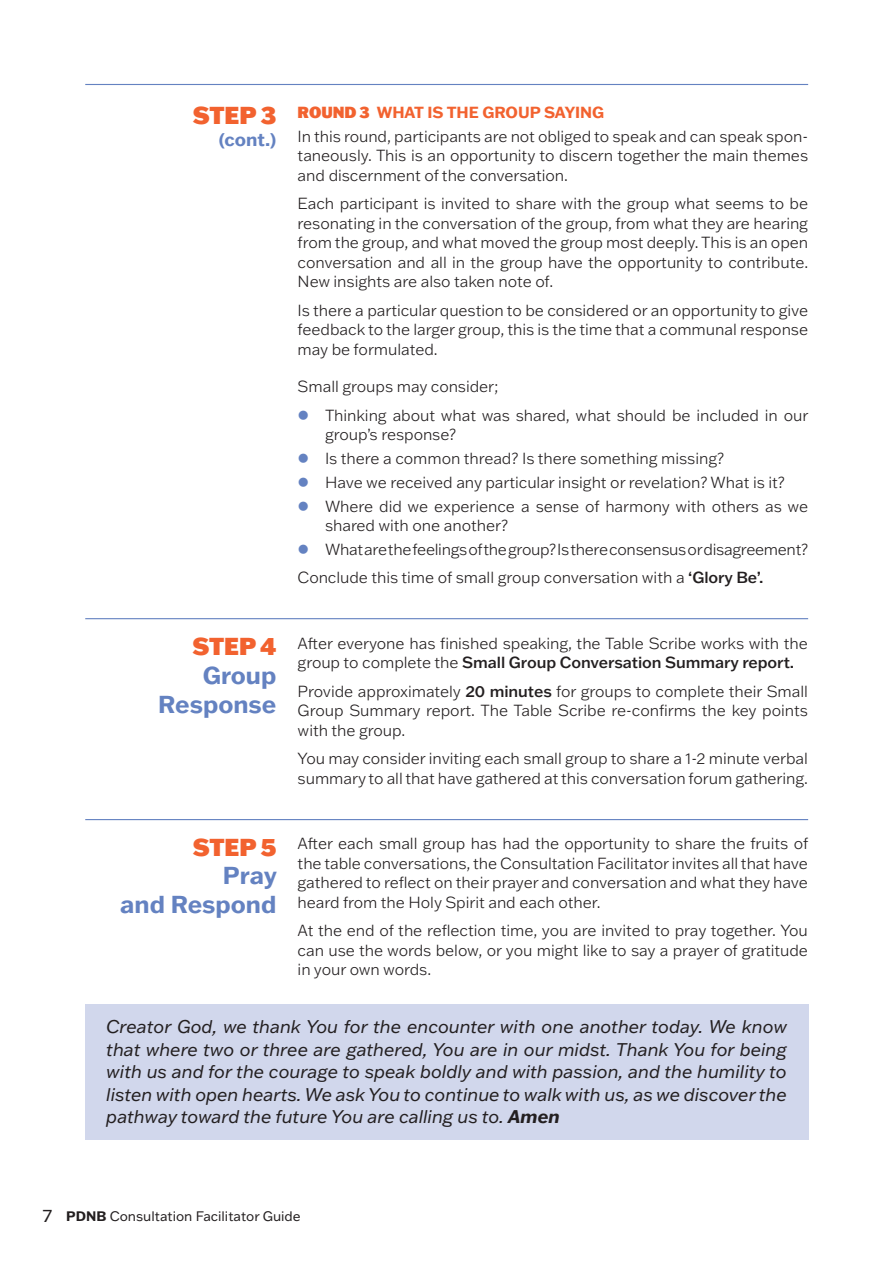
<style>
.page{position:relative;width:893px;height:1263px;background:#fff}
.page>*{position:absolute;margin:0;border:0;box-sizing:border-box;transform-origin:0 0}
.t1{font:700 24px/28.8px "Franklin Gothic ATF";color:#6482c1;text-align:right}
.t2{font:900 24px "Franklin Gothic ATF";color:#f2622f}
.t3{font:italic 18px/22.5px "Franklin Gothic ATF";letter-spacing:-.005em;color:#231f20;text-align:justify}
.t4{font:700 18px "Franklin Gothic ATF";color:#6482c1}
.t5{font:300 15.75px/19.5px "Franklin Gothic ATF";letter-spacing:-.005em;color:#231f20}
.t6{font:13.5px "Franklin Gothic ATF";color:#231f20}
.s1{font-weight:900;color:#f2622f}
.s2{font-weight:700;color:#f2622f}
.s3{color:#6482c1}
.s4{font-weight:500}
.s5{font-weight:700}
.s6{font-size:18px}
</style>
<div class="page">
<hr style="left:85px;top:618px;width:723px;height:1px;background:#6482c1">
<hr style="left:85px;top:819px;width:723px;height:1px;background:#6482c1">
<hr style="left:85px;top:84px;width:723px;height:1px;background:#6482c1">
<div style="left:85px;top:1004px;width:723px;height:135px;background:#d1d7ec"></div>
<h1 class="t2" style="left:193px;top:99px;width:85px">STEP 3</h1>
<p class="t4" style="left:219px;top:127px;width:59px">(cont.)</p>
<p class="t5" style="left:298px;top:100px;width:512px;line-height:23.7px"><span class="s1">ROUND 3</span> <span class="s2">WHAT IS THE GROUP SAYING<br></span>In this round, participants are not obliged to speak and can speak spon-</p>
<p class="t5" style="left:298px;top:146px;width:512px">taneously. This is an opportunity to discern together the main themes and discernment of the conversation.</p>
<p class="t5" style="left:298px;top:194px;width:512px;text-align:justify">Each participant is invited to share with the group what seems to be resonating in the conversation of the group, from what they are hearing from the group, and what moved the group most deeply. This is an open conversation and all in the group have the opportunity to contribute.<br>New insights are also taken note of.</p>
<p class="t5" style="left:298px;top:300px;width:512px;text-align:justify">Is there a particular question to be considered or an opportunity to give feedback to the larger group, this is the time that a communal response may be formulated.</p>
<p class="t5" style="left:298px;top:377px;width:202px">Small groups may consider;</p>
<p class="t5" style="left:325px;top:405px;width:485px;text-indent:-27px"><span class="s3">●</span> Thinking about what was shared, what should be included in our group’s response?</p>
<p class="t5" style="left:298px;top:448px;width:428px"><span class="s3">●</span> Is there a common thread? Is there something missing?</p>
<p class="t5" style="left:298px;top:472px;width:489px"><span class="s3">●</span> Have we received any particular insight or revelation? What is it?</p>
<p class="t5" style="left:325px;top:496px;width:485px;text-indent:-27px"><span class="s3">●</span> Where did we experience a sense of harmony with others as we shared with one another?</p>
<p class="t5" style="left:298px;top:535px;width:512px;line-height:28.2px"><span class="s3">●</span> What are the feelings of the group? Is there consensus or disagreement?<br>Conclude this time of small group conversation with a <span class="s4">‘Glory Be’.</span></p>
<h1 class="t2" style="left:193px;top:630px;width:85px">STEP 4</h1>
<h1 class="t1" style="left:158px;top:660px;width:120px">Group<br>Response</h1>
<p class="t5" style="left:298px;top:633px;width:512px">After everyone has finished speaking, the Table Scribe works with the group to complete the <span class="s4">Small Group Conversation Summary report.</span></p>
<p class="t5" style="left:298px;top:681px;width:512px;text-align:justify">Provide approximately <span class="s4">20 minutes</span> for groups to complete their Small Group Summary report. The Table Scribe re-confirms the key points with the group.</p>
<p class="t5" style="left:298px;top:748px;width:512px">You may consider inviting each small group to share a 1-2 minute verbal summary to all that have gathered at this conversation forum gathering.</p>
<h1 class="t2" style="left:193px;top:831px;width:85px">STEP 5</h1>
<h1 class="t1" style="left:120px;top:861px;width:158px">Pray<br>and Respond</h1>
<p class="t5" style="left:298px;top:834px;width:512px;text-align:justify">After each small group has had the opportunity to share the fruits of the table conversations, the Consultation Facilitator invites all that have gathered to reflect on their prayer and conversation and what they have heard from the Holy Spirit and each other.</p>
<p class="t5" style="left:298px;top:921px;width:512px;text-align:justify">At the end of the reflection time, you are invited to pray together. You can use the words below, or you might like to say a prayer of gratitude in your own words.</p>
<p class="t3" style="left:106px;top:1015px;width:682px">Creator God, we thank You for the encounter with one another today. We know that where two or three are gathered, You are in our midst. Thank You for being with us and for the courage to speak boldly and with passion, and the humility to listen with open hearts. We ask You to continue to walk with us, as we discover the pathway toward the future You are calling us to. <span class="s5">Amen</span></p>
<p class="t6" style="left:43px;top:1207px;width:260px"><span class="s6">7</span> <span class="s5">PDNB</span> Consultation Facilitator Guide</p>
</div>
